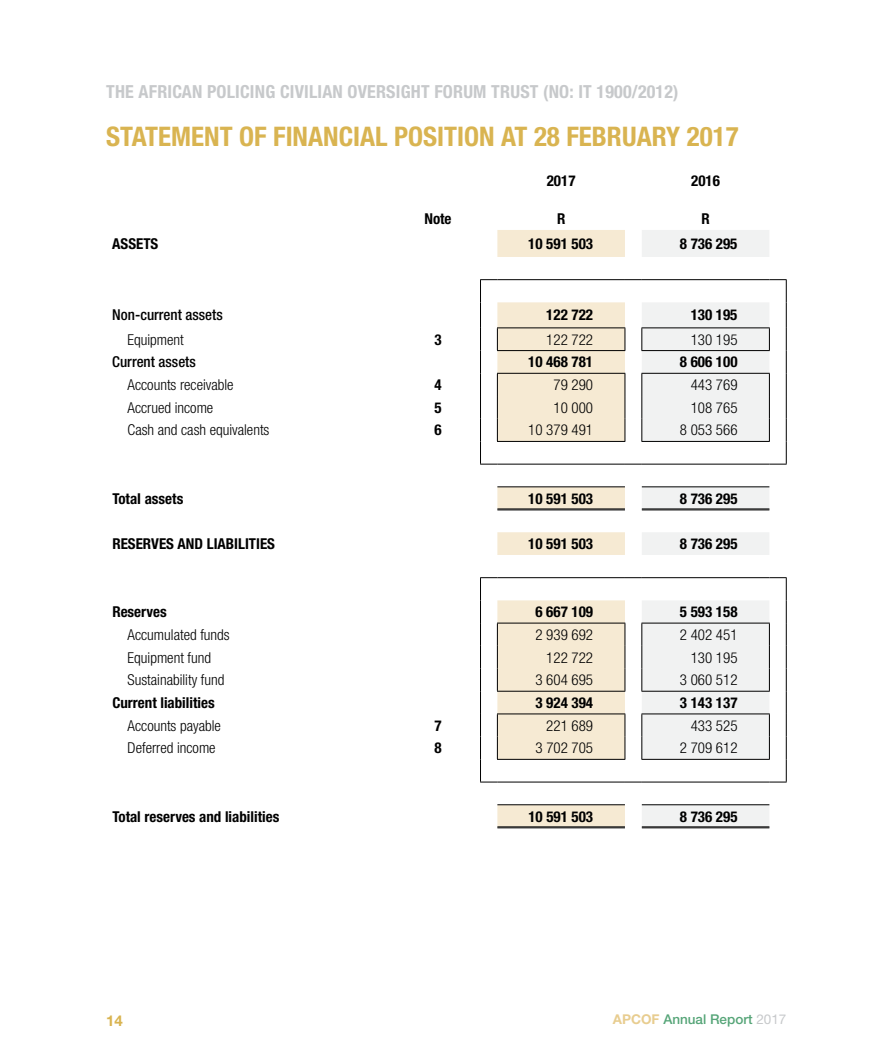
<style>
.page{position:relative;width:893px;height:1063px;background:#fff}
.page>*{position:absolute;margin:0;border:0;box-sizing:border-box;transform-origin:0 0}
.t1{font:700 condensed 27px "Helvetica Neue LT Std";color:#d9b451}
.t2{font:700 condensed 18px "Helvetica Neue LT Std";letter-spacing:.01em;color:#c7c9cb}
.t3{font:300 condensed 15px "Helvetica Neue LT Std";color:#000}
.t4{font:700 condensed 15px "Helvetica Neue LT Std";color:#000}
.t5{font:500 condensed 15px "Helvetica Neue LT Std";color:#000}
.t6{font:700 15px "Helvetica Neue LT Std";color:#d9b451}
.t7{font:500 13.5px "Helvetica Neue LT Std";color:#56a578}
.s1{font-weight:700;color:#e8cd90}
.s2{font-weight:400;color:#c7c9cb}
</style>
<div class="page">
<svg style="left:497px;top:230px;width:128px;height:597px;fill:#f6ead3"></svg>
<svg style="left:642px;top:230px;width:127px;height:597px;fill:#f1f2f2"></svg>
<hr style="left:497px;top:441px;width:128px;height:1px;background:#000">
<hr style="left:641px;top:441px;width:129px;height:1px;background:#000">
<svg style="left:625px;top:279px;width:17px;height:1px"></svg>
<svg style="left:625px;top:464px;width:17px;height:1px"></svg>
<svg style="left:625px;top:623px;width:1px;height:68px"></svg>
<svg style="left:625px;top:577px;width:17px;height:1px"></svg>
<svg style="left:625px;top:782px;width:17px;height:1px"></svg>
<svg style="left:625px;top:714px;width:1px;height:45px"></svg>
<svg style="left:641px;top:715px;width:1px;height:44px"></svg>
<hr style="left:497px;top:279px;width:128px;height:1px;background:#000">
<hr style="left:642px;top:279px;width:127px;height:1px;background:#000">
<hr style="left:497px;top:373px;width:128px;height:1px;background:#000">
<hr style="left:641px;top:373px;width:129px;height:1px;background:#000">
<svg style="left:641px;top:374px;width:1px;height:67px"></svg>
<svg style="left:625px;top:374px;width:1px;height:67px"></svg>
<hr style="left:497px;top:464px;width:128px;height:1px;background:#000">
<hr style="left:642px;top:464px;width:127px;height:1px;background:#000">
<hr style="left:497px;top:486px;width:128px;height:1px;background:#000">
<hr style="left:642px;top:486px;width:127px;height:1px;background:#000">
<hr style="left:497px;top:509px;width:128px;height:1px;background:#000">
<hr style="left:497px;top:510px;width:128px;height:1px;background:#000">
<hr style="left:642px;top:509px;width:127px;height:1px;background:#000">
<hr style="left:642px;top:510px;width:127px;height:1px;background:#000">
<hr style="left:497px;top:577px;width:128px;height:1px;background:#000">
<hr style="left:642px;top:577px;width:127px;height:1px;background:#000">
<hr style="left:497px;top:623px;width:128px;height:1px;background:#000">
<hr style="left:641px;top:623px;width:129px;height:1px;background:#000">
<svg style="left:480px;top:577px;width:18px;height:206px"></svg>
<svg style="left:641px;top:623px;width:1px;height:68px"></svg>
<hr style="left:497px;top:691px;width:128px;height:1px;background:#000">
<hr style="left:641px;top:691px;width:129px;height:1px;background:#000">
<hr style="left:497px;top:714px;width:128px;height:1px;background:#000">
<hr style="left:641px;top:714px;width:129px;height:1px;background:#000">
<hr style="left:497px;top:759px;width:128px;height:1px;background:#000">
<hr style="left:641px;top:759px;width:129px;height:1px;background:#000">
<hr style="left:497px;top:782px;width:128px;height:1px;background:#000">
<hr style="left:642px;top:782px;width:127px;height:1px;background:#000">
<svg style="left:769px;top:577px;width:18px;height:206px"></svg>
<hr style="left:497px;top:804px;width:128px;height:1px;background:#000">
<hr style="left:642px;top:804px;width:127px;height:1px;background:#000">
<hr style="left:497px;top:827px;width:128px;height:1px;background:#000">
<hr style="left:642px;top:827px;width:127px;height:1px;background:#000">
<hr style="left:497px;top:328px;width:128px;height:1px;background:#000">
<svg style="left:480px;top:279px;width:18px;height:186px"></svg>
<svg style="left:625px;top:328px;width:1px;height:22px"></svg>
<hr style="left:497px;top:350px;width:128px;height:1px;background:#000">
<hr style="left:641px;top:328px;width:129px;height:1px;background:#000">
<svg style="left:641px;top:328px;width:1px;height:22px"></svg>
<svg style="left:769px;top:279px;width:18px;height:186px"></svg>
<hr style="left:641px;top:350px;width:129px;height:1px;background:#000">
<p class="t2" style="left:106px;top:81px;width:574px">THE AFRICAN POLICING CIVILIAN OVERSIGHT FORUM TRUST (NO: IT 1900/2012)</p>
<h1 class="t1" style="left:106px;top:120px;width:634px">STATEMENT OF FINANCIAL POSITION AT 28 FEBRUARY 2017</h1>
<p class="t4" style="left:547px;top:171px;width:30px">2017</p>
<p class="t4" style="left:691px;top:171px;width:30px">2016</p>
<p class="t4" style="left:424px;top:210px;width:29px">Note</p>
<p class="t4" style="left:557px;top:210px;width:10px">R</p>
<p class="t4" style="left:701px;top:210px;width:10px">R</p>
<p class="t4" style="left:112px;top:234px;width:48px">ASSETS</p>
<p class="t4" style="left:528px;top:234px;width:66px">10 591 503</p>
<p class="t4" style="left:680px;top:234px;width:59px">8 736 295</p>
<p class="t5" style="left:112px;top:306px;width:112px">Non-current assets</p>
<p class="t4" style="left:546px;top:306px;width:48px">122 722</p>
<p class="t4" style="left:691px;top:306px;width:48px">130 195</p>
<p class="t3" style="left:128px;top:331px;width:58px">Equipment</p>
<p class="t4" style="left:434px;top:330px;width:9px">3</p>
<p class="t3" style="left:546px;top:331px;width:48px">122 722</p>
<p class="t3" style="left:691px;top:331px;width:48px">130 195</p>
<p class="t5" style="left:112px;top:353px;width:85px">Current assets</p>
<p class="t4" style="left:528px;top:353px;width:66px">10 468 781</p>
<p class="t4" style="left:680px;top:353px;width:59px">8 606 100</p>
<p class="t3" style="left:128px;top:376px;width:108px">Accounts receivable</p>
<p class="t4" style="left:434px;top:376px;width:9px">4</p>
<p class="t3" style="left:553px;top:376px;width:41px">79 290</p>
<p class="t3" style="left:691px;top:376px;width:48px">443 769</p>
<p class="t3" style="left:128px;top:399px;width:87px">Accrued income</p>
<p class="t4" style="left:434px;top:398px;width:9px">5</p>
<p class="t3" style="left:553px;top:399px;width:41px">10 000</p>
<p class="t3" style="left:691px;top:399px;width:48px">108 765</p>
<p class="t3" style="left:128px;top:422px;width:143px">Cash and cash equivalents</p>
<p class="t4" style="left:434px;top:421px;width:9px">6</p>
<p class="t3" style="left:528px;top:422px;width:66px">10 379 491</p>
<p class="t3" style="left:680px;top:422px;width:59px">8 053 566</p>
<p class="t4" style="left:112px;top:489px;width:72px">TotaI assets</p>
<p class="t4" style="left:528px;top:489px;width:66px">10 591 503</p>
<p class="t4" style="left:680px;top:489px;width:59px">8 736 295</p>
<p class="t4" style="left:112px;top:535px;width:164px">RESERVES AND LIABILITIES</p>
<p class="t4" style="left:528px;top:535px;width:66px">10 591 503</p>
<p class="t4" style="left:680px;top:535px;width:59px">8 736 295</p>
<p class="t4" style="left:112px;top:603px;width:56px">Reserves</p>
<p class="t4" style="left:535px;top:603px;width:59px">6 667 109</p>
<p class="t4" style="left:680px;top:603px;width:59px">5 593 158</p>
<p class="t3" style="left:128px;top:626px;width:104px">Accumulated funds</p>
<p class="t3" style="left:535px;top:626px;width:59px">2 939 692</p>
<p class="t3" style="left:680px;top:626px;width:59px">2 402 451</p>
<p class="t3" style="left:128px;top:649px;width:85px">Equipment fund</p>
<p class="t3" style="left:546px;top:649px;width:48px">122 722</p>
<p class="t3" style="left:691px;top:649px;width:48px">130 195</p>
<p class="t3" style="left:128px;top:671px;width:98px">Sustainability fund</p>
<p class="t3" style="left:535px;top:671px;width:59px">3 604 695</p>
<p class="t3" style="left:680px;top:671px;width:59px">3 060 512</p>
<p class="t4" style="left:112px;top:694px;width:104px">Current liabilities</p>
<p class="t4" style="left:535px;top:694px;width:59px">3 924 394</p>
<p class="t4" style="left:680px;top:694px;width:59px">3 143 137</p>
<p class="t3" style="left:128px;top:717px;width:95px">Accounts payable</p>
<p class="t4" style="left:434px;top:716px;width:9px">7</p>
<p class="t3" style="left:546px;top:717px;width:48px">221 689</p>
<p class="t3" style="left:691px;top:717px;width:48px">433 525</p>
<p class="t3" style="left:128px;top:739px;width:90px">Deferred income</p>
<p class="t4" style="left:434px;top:739px;width:9px">8</p>
<p class="t3" style="left:535px;top:739px;width:59px">3 702 705</p>
<p class="t3" style="left:680px;top:739px;width:59px">2 709 612</p>
<p class="t4" style="left:112px;top:807px;width:168px">Total reserves and liabilities</p>
<p class="t4" style="left:528px;top:807px;width:66px">10 591 503</p>
<p class="t4" style="left:680px;top:807px;width:59px">8 736 295</p>
<p class="t6" style="left:106px;top:1011px;width:18px">14</p>
<p class="t7" style="left:613px;top:1011px;width:175px"><span class="s1">APCOF</span> Annual Report <span class="s2">2017</span></p>
</div>
